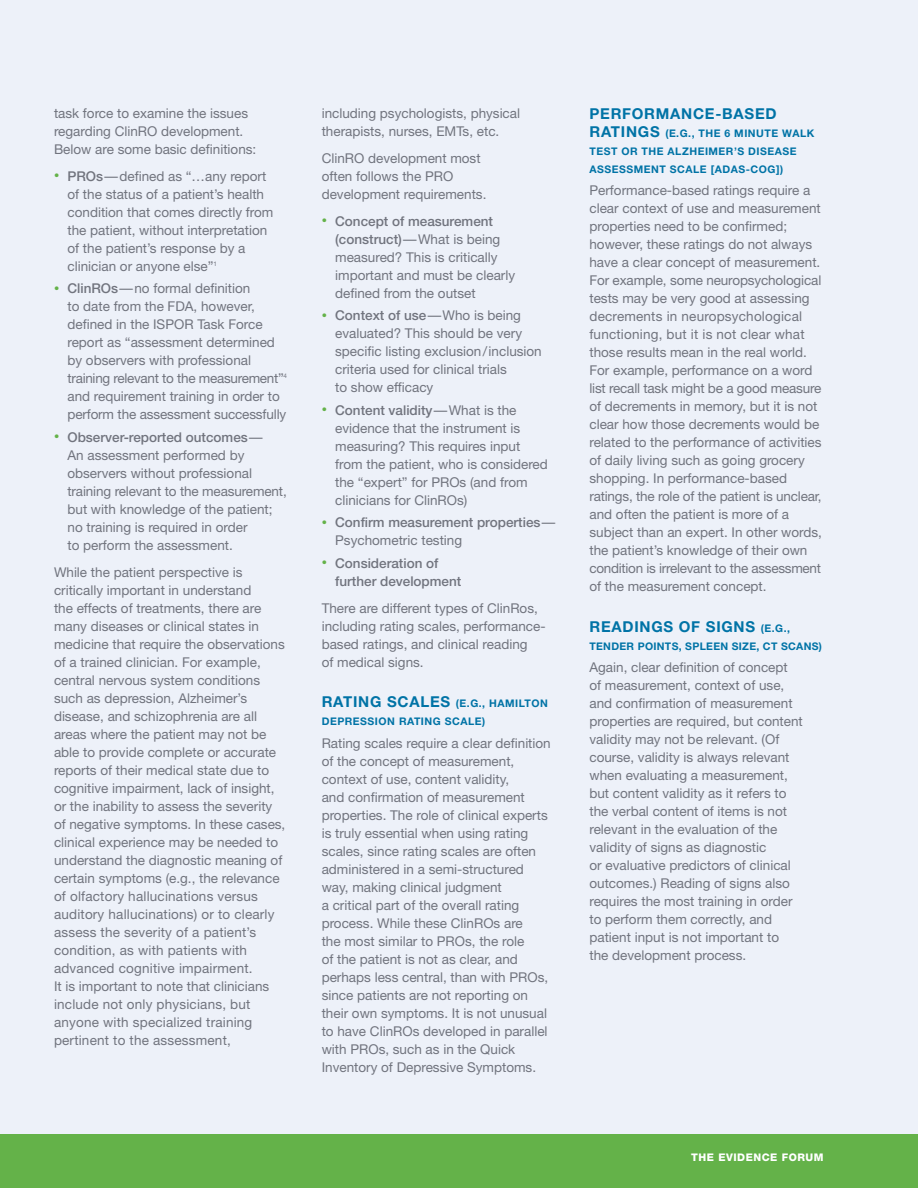
<style>
.page{position:relative;width:918px;height:1188px;background:#fff}
.page>*{position:absolute;margin:0;border:0;box-sizing:border-box;transform-origin:0 0}
.t1{font:700 15px "Helvetica Neue";letter-spacing:.05em;color:#0073a6}
.t2{font:13.5px/18px "Helvetica Neue";color:#71747e}
.t3{font:500 13.5px/18px "Helvetica Neue";color:#71747e}
.t4{font:700 10.5px/18px "Helvetica Neue";letter-spacing:.05em;color:#0073a6}
.t5{font:700 10.5px "Helvetica Neue";letter-spacing:.03em;color:#0073a6}
.t6{font:800 10.5px "Helvetica Neue";letter-spacing:.05em;color:#fff}
.s1{font-size:10.5px;color:#64b249}
.s2{font-weight:500}
.s3{font-weight:400;font-size:10.5px;color:#64b249}
.s4{font-weight:400}
.s5{font-size:15px}
.s6{font-size:10.5px}
</style>
<div class="page">
<div style="left:0;top:0;width:918px;height:1134px;background:#edf1f9"></div>
<div style="left:0;top:1134px;width:918px;height:54px;background:#64b249"></div>
<p class="t2" style="left:54px;top:105px;width:204px">task force to examine the issues regarding ClinRO development.<br>Below are some basic definitions:</p>
<p class="t2" style="left:68px;top:168px;width:207px;text-indent:-14px"><span class="s1">•</span> <span class="s2">PROs</span>—defined as “…any report of the status of a patient’s health condition that comes directly from the patient, without interpretation of the patient’s response by a clinician or anyone else”<sup>1</sup></p>
<p class="t2" style="left:68px;top:281px;width:221px;text-indent:-14px"><span class="s1">•</span> <span class="s2">ClinROs</span>—no formal definition<br>to date from the FDA, however, defined in the ISPOR Task Force report as “assessment determined by observers with professional training relevant to the measurement”<sup>4 </sup>and requirement training in order to perform the assessment successfully</p>
<p class="t2" style="left:68px;top:429px;width:221px;text-indent:-14px"><span class="s1">•</span> <span class="s2">Observer-reported outcomes</span>—<br>An assessment performed by observers without professional training relevant to the measurement, but with knowledge of the patient; no training is required in order<br>to perform the assessment.</p>
<p class="t2" style="left:54px;top:564px;width:233px">While the patient perspective is critically important in understand<br>the effects of treatments, there are many diseases or clinical states in medicine that require the observations of a trained clinician. For example, central nervous system conditions such as depression, Alzheimer’s disease, and schizophrenia are all areas where the patient may not be able to provide complete or accurate reports of their medical state due to cognitive impairment, lack of insight, or the inability to assess the severity of negative symptoms. In these cases, clinical experience may be needed to understand the diagnostic meaning of certain symptoms (e.g., the relevance of olfactory hallucinations versus auditory hallucinations) or to clearly assess the severity of a patient’s condition, as with patients with advanced cognitive impairment.<br>It is important to note that clinicians include not only physicians, but anyone with specialized training pertinent to the assessment,</p>
<p class="t2" style="left:322px;top:105px;width:200px">including psychologists, physical therapists, nurses, EMTs, etc.</p>
<p class="t2" style="left:322px;top:150px;width:166px">ClinRO development most often follows the PRO development requirements.</p>
<p class="t2" style="left:335px;top:213px;width:181px;text-indent:-14px"><span class="s1">•</span> <span class="s2">Concept of measurement (construct)</span>—What is being measured? This is critically important and must be clearly defined from the outset</p>
<p class="t2" style="left:335px;top:308px;width:208px;text-indent:-14px"><span class="s1">•</span> <span class="s2">Context of use</span>—Who is being evaluated? This should be very specific listing exclusion/inclusion criteria used for clinical trials<br>to show efficacy</p>
<p class="t2" style="left:335px;top:402px;width:214px;text-indent:-14px"><span class="s1">•</span> <span class="s2">Content validity</span>—What is the evidence that the instrument is measuring? This requires input from the patient, who is considered the “expert” for PROs (and from clinicians for ClinROs)</p>
<p class="t3" style="left:335px;top:515px;width:222px;text-indent:-14px"><span class="s3">•</span> Confirm measurement properties<span class="s4">—<br>Psychometric testing</span></p>
<p class="t3" style="left:335px;top:555px;width:128px;text-indent:-14px"><span class="s3">•</span> Consideration of further development</p>
<p class="t2" style="left:322px;top:600px;width:225px">There are different types of ClinRos, including rating scales, performance&shy;based ratings, and clinical reading<br>of medical signs.</p>
<p class="t4" style="left:322px;top:695px;width:228px"><span class="s5">RATING SCALES</span> (E.G., HAMILTON<br>DEPRESSION RATING SCALE)</p>
<p class="t2" style="left:322px;top:735px;width:231px">Rating scales require a clear definition of the concept of measurement, context of use, content validity,<br>and confirmation of measurement properties. The role of clinical experts is truly essential when using rating scales, since rating scales are often administered in a semi-structured way, making clinical judgment<br>a critical part of the overall rating process. While these ClinROs are<br>the most similar to PROs, the role<br>of the patient is not as clear, and perhaps less central, than with PROs, since patients are not reporting on their own symptoms. It is not unusual to have ClinROs developed in parallel with PROs, such as in the Quick Inventory of Depressive Symptoms.</p>
<p class="t1" style="left:589px;top:108px;width:189px">PERFORMANCE-BASED</p>
<p class="t4" style="left:589px;top:125px;width:227px"><span class="s5">RATINGS</span> (E.G., THE 6 MINUTE WALK<br>TEST OR THE ALZHEIMER’S DISEASE<br>ASSESSMENT SCALE [ADAS-COG])</p>
<p class="t2" style="left:589px;top:183px;width:234px">Performance-based ratings require a clear context of use and measurement properties need to be confirmed; however, these ratings do not always have a clear concept of measurement.<br>For example, some neuropsychological tests may be very good at assessing decrements in neuropsychological functioning, but it is not clear what those results mean in the real world.<br>For example, performance on a word list recall task might be a good measure of decrements in memory, but it is not clear how those decrements would be related to the performance of activities of daily living such as going grocery shopping. In performance-based ratings, the role of the patient is unclear, and often the patient is more of a subject than an expert. In other words, the patient’s knowledge of their own condition is irrelevant to the assessment of the measurement concept.</p>
<p class="t1" style="left:589px;top:621px;width:202px">READINGS OF SIGNS <span class="s6">(E.G.,</span></p>
<p class="t5" style="left:589px;top:642px;width:234px">TENDER POINTS, SPLEEN SIZE, CT SCANS)</p>
<p class="t2" style="left:589px;top:660px;width:215px">Again, clear definition of concept of measurement, context of use, and confirmation of measurement properties are required, but content validity may not be relevant. (Of course, validity is always relevant when evaluating a measurement, but content validity as it refers to the verbal content of items is not relevant in the evaluation of the validity of signs as diagnostic<br>or evaluative predictors of clinical outcomes.) Reading of signs also requires the most training in order to perform them correctly, and patient input is not important to<br>the development process.</p>
<p class="t6" style="left:691px;top:1153px;width:134px">THE EVIDENCE FORUM</p>
</div>
